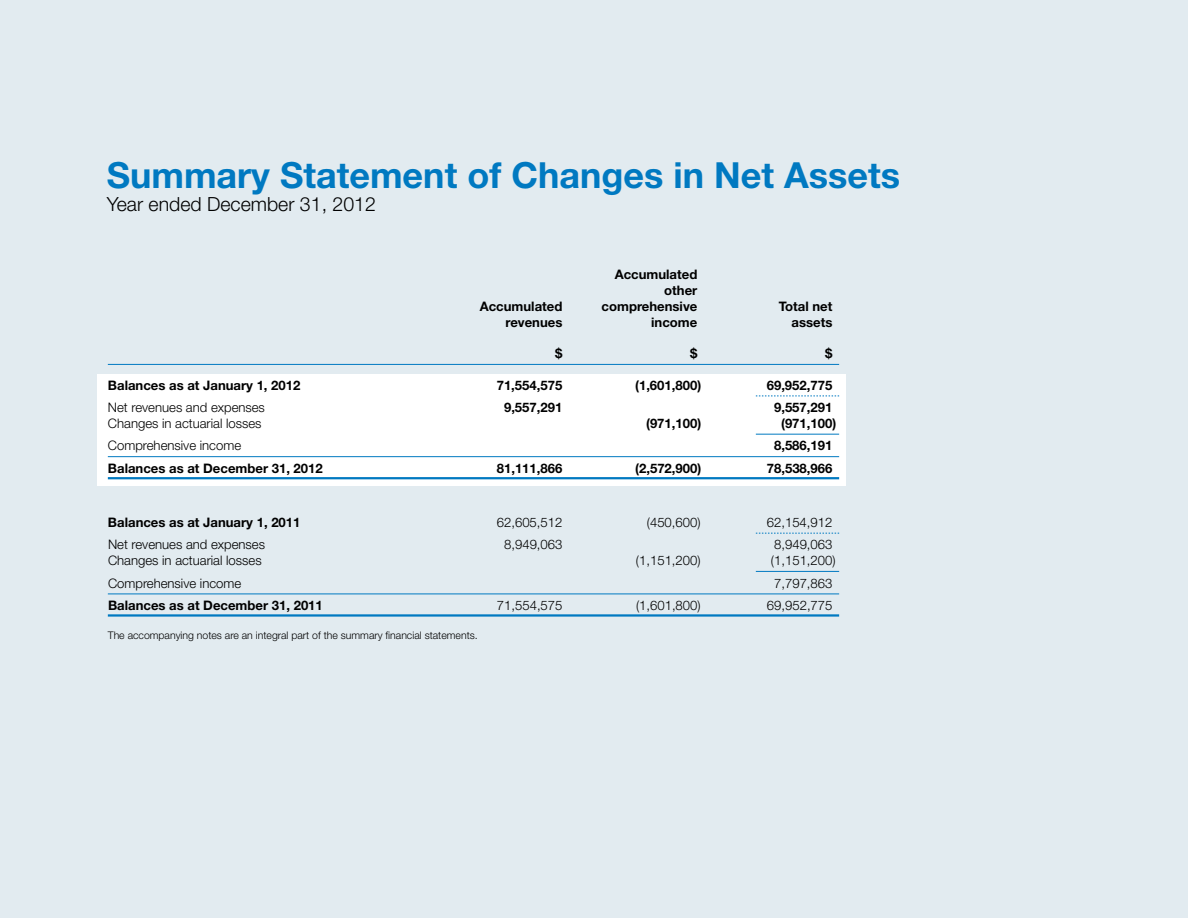
<style>
.page{position:relative;width:1188px;height:918px;background:#e2ebf0}
.page>*{position:absolute;margin:0;border:0;box-sizing:border-box;transform-origin:0 0}
.t1{font:700 36px "Helvetica Neue LT Std";color:#0079c1}
.t2{font:300 19.5px "Helvetica Neue LT Std";color:#000}
.t3{font:700 13.2px/15.8px "Helvetica Neue LT Std";color:#000;text-align:right}
.t4{font:300 13.2px "Helvetica Neue LT Std";color:#000}
.t5{font:300 10.5px "Helvetica Neue LT Std";color:#000}
</style>
<div class="page">
<div style="left:97px;top:374px;width:749px;height:112px;background:#fff"></div>
<hr style="left:108px;top:364px;width:731px;height:1px;background:#0079c1">
<svg style="left:756px;top:396px;width:83px;height:1px"></svg>
<hr style="left:756px;top:434px;width:83px;height:1px;background:#0079c1">
<hr style="left:108px;top:456px;width:731px;height:1px;background:#0079c1">
<hr style="left:108px;top:477px;width:731px;height:2px;background:#0079c1">
<svg style="left:756px;top:533px;width:83px;height:1px"></svg>
<hr style="left:756px;top:571px;width:83px;height:1px;background:#0079c1">
<hr style="left:108px;top:594px;width:731px;height:1px;background:#0079c1">
<hr style="left:108px;top:614px;width:731px;height:3px;background:#0079c1">
<h1 class="t1" style="left:107px;top:153px;width:795px">Summary Statement of Changes in Net Assets</h1>
<h2 class="t2" style="left:107px;top:192px;width:271px">Year ended December 31, 2012</h2>
<p class="t3" style="left:615px;top:266px;width:84px">Accumulated other</p>
<p class="t3" style="left:480px;top:298px;width:84px">Accumulated</p>
<p class="t3" style="left:602px;top:298px;width:97px">comprehensive</p>
<p class="t3" style="left:779px;top:298px;width:55px">Total net</p>
<p class="t3" style="left:505px;top:314px;width:58px">revenues</p>
<p class="t3" style="left:651px;top:314px;width:48px">income</p>
<p class="t3" style="left:792px;top:314px;width:42px">assets</p>
<p class="t3" style="left:555px;top:345px;width:9px">$</p>
<p class="t3" style="left:690px;top:345px;width:9px">$</p>
<p class="t3" style="left:825px;top:345px;width:9px">$</p>
<p class="t3" style="left:108px;top:377px;width:194px">Balances as at January 1, 2012</p>
<p class="t3" style="left:497px;top:377px;width:67px">71,554,575</p>
<p class="t3" style="left:635px;top:377px;width:68px">(1,601,800)</p>
<p class="t3" style="left:767px;top:377px;width:67px">69,952,775</p>
<p class="t4" style="left:108px;top:399px;width:159px">Net revenues and expenses</p>
<p class="t3" style="left:504px;top:399px;width:60px">9,557,291</p>
<p class="t3" style="left:774px;top:399px;width:60px">9,557,291</p>
<p class="t4" style="left:108px;top:415px;width:155px">Changes in actuarial losses</p>
<p class="t3" style="left:646px;top:415px;width:57px">(971,100)</p>
<p class="t3" style="left:781px;top:415px;width:57px">(971,100)</p>
<p class="t4" style="left:108px;top:438px;width:135px">Comprehensive income</p>
<p class="t3" style="left:774px;top:437px;width:60px">8,586,191</p>
<p class="t3" style="left:108px;top:460px;width:216px">Balances as at December 31, 2012</p>
<p class="t3" style="left:497px;top:460px;width:67px">81,111,866</p>
<p class="t3" style="left:635px;top:460px;width:68px">(2,572,900)</p>
<p class="t3" style="left:767px;top:460px;width:67px">78,538,966</p>
<p class="t3" style="left:108px;top:514px;width:194px">Balances as at January 1, 2011</p>
<p class="t4" style="left:497px;top:514px;width:67px">62,605,512</p>
<p class="t4" style="left:647px;top:514px;width:55px">(450,600)</p>
<p class="t4" style="left:767px;top:514px;width:67px">62,154,912</p>
<p class="t4" style="left:108px;top:537px;width:159px">Net revenues and expenses</p>
<p class="t4" style="left:504px;top:537px;width:60px">8,949,063</p>
<p class="t4" style="left:774px;top:537px;width:60px">8,949,063</p>
<p class="t4" style="left:108px;top:552px;width:155px">Changes in actuarial losses</p>
<p class="t4" style="left:636px;top:552px;width:66px">(1,151,200)</p>
<p class="t4" style="left:771px;top:552px;width:66px">(1,151,200)</p>
<p class="t4" style="left:108px;top:575px;width:135px">Comprehensive income</p>
<p class="t4" style="left:774px;top:575px;width:60px">7,797,863</p>
<p class="t3" style="left:108px;top:597px;width:216px">Balances as at December 31, 2011</p>
<p class="t4" style="left:497px;top:597px;width:67px">71,554,575</p>
<p class="t4" style="left:636px;top:597px;width:66px">(1,601,800)</p>
<p class="t4" style="left:767px;top:597px;width:67px">69,952,775</p>
<p class="t5" style="left:108px;top:628px;width:371px">The accompanying notes are an integral part of the summary financial statements.</p>
</div>
